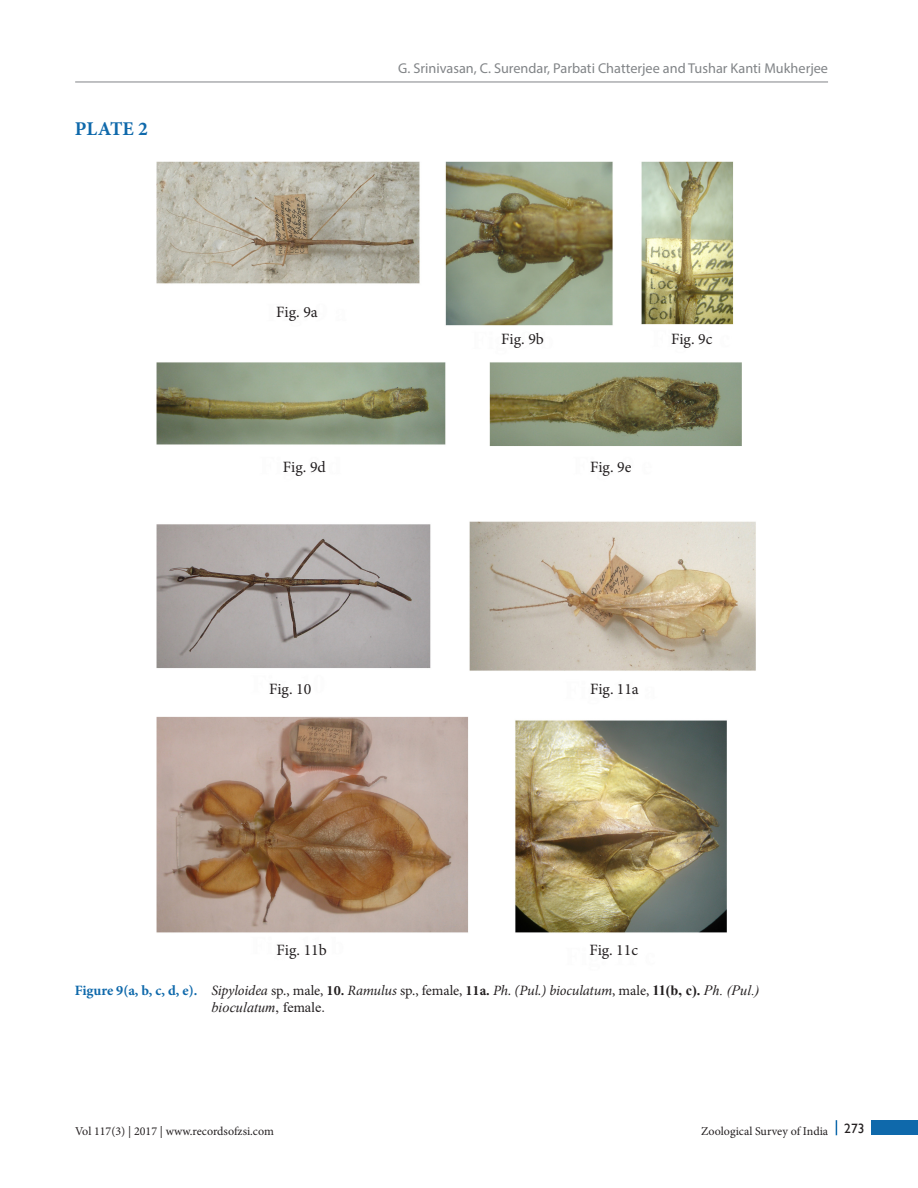
<style>
.page{position:relative;width:918px;height:1188px;background:#fff}
.page>*{position:absolute;margin:0;border:0;box-sizing:border-box;transform-origin:0 0}
.Body_SubHead1{font:700 19.5px "Minion Pro";color:#0f69ab}
.Body_Text{font:15.75px "Minion Pro";color:#231f20}
.FigureTitle{font:italic 14.25px/17.1px "Minion Pro";letter-spacing:-.01em;color:#231f20}
.t1{font:14.25px "Myriad Pro";color:#818487}
.t2{font:12px "Minion Pro";color:#231f20}
.s1{font-weight:700;font-style:normal;color:#0f69ab}
.s2{font-style:normal}
.s3{font-weight:700;font-style:normal}
.s4{font-family:"Times New Roman";font-weight:700;font-style:normal}
.s5{font-family:"Times New Roman"}
.s6{font-family:"Times New Roman";font-style:normal}
.s7{font-family:"Gill Sans";font-size:13.5px}
</style>
<div class="page">
<div style="left:872px;top:1120px;width:46px;height:15px;background:#0f69ab"></div>
<svg style="left:836px;top:1120px;width:1px;height:15px"></svg>
<hr style="left:75px;top:82px;width:753px;height:1px;background:#818487">
<img style="left:156px;top:161px;width:600px;height:772px">
<p class="Body_SubHead1" style="left:75px;top:115px;width:74px">PLATE 2</p>
<p class="t1" style="left:398px;top:59px;width:431px">G. Srinivasan, C. Surendar, Parbati Chatterjee and Tushar Kanti Mukherjee</p>
<p class="Body_Text" style="left:276px;top:302px;width:43px">Fig. 9a</p>
<p class="Body_Text" style="left:501px;top:329px;width:44px">Fig. 9b</p>
<p class="Body_Text" style="left:671px;top:329px;width:43px">Fig. 9c</p>
<p class="Body_Text" style="left:283px;top:456px;width:45px">Fig. 9d</p>
<p class="Body_Text" style="left:590px;top:456px;width:43px">Fig. 9e</p>
<p class="Body_Text" style="left:269px;top:678px;width:44px">Fig. 10</p>
<p class="Body_Text" style="left:590px;top:678px;width:50px">Fig. 11a</p>
<p class="Body_Text" style="left:277px;top:939px;width:52px">Fig. 11b</p>
<p class="Body_Text" style="left:589px;top:939px;width:50px">Fig. 11c</p>
<p class="FigureTitle" style="left:211px;top:982px;width:550px;text-indent:-137px"><span class="s1">Figure 9(a, b, c, d, e).</span> Sipyloidea <span class="s2">sp., male,</span> <span class="s3">10.</span> Ramulus <span class="s2">sp., female,</span> <span class="s3">11a.</span> Ph. (Pul.) bioculatum<span class="s2">, male,</span> <span class="s4">11(b, c).</span> <span class="s5">Ph. (Pul.) bioculatum</span><span class="s6">, female.</span></p>
<p class="t2" style="left:75px;top:1123px;width:200px">Vol 117(3) | 2017 | www.recordsofzsi.com</p>
<p class="t2" style="left:701px;top:1123px;width:165px">Zoological Survey of India <span class="s7">273</span></p>
</div>
